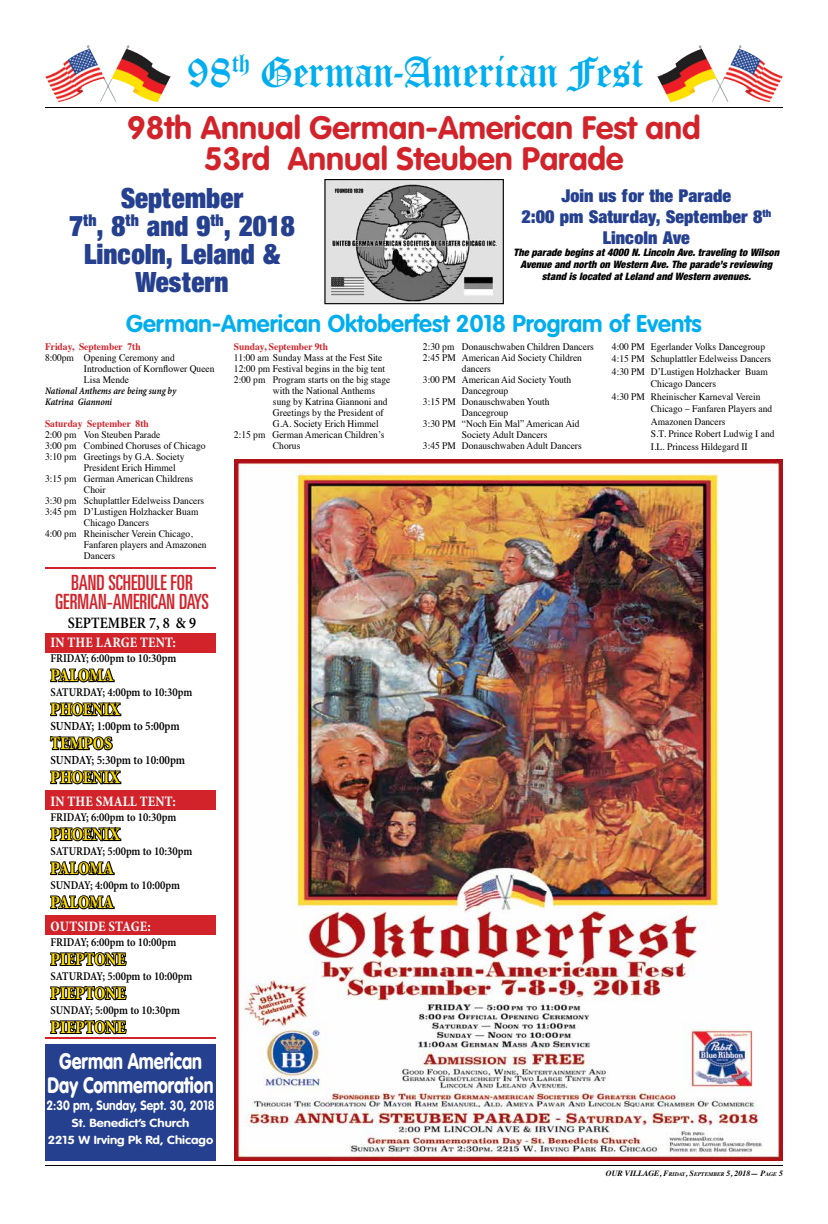
<style>
.page{position:relative;width:828px;height:1224px;background:#fff}
.page>*{position:absolute;margin:0;border:0;box-sizing:border-box;transform-origin:0 0}
.t1{font:45px "Chaucer DTC";color:#00aeef}
.t2{font:700 32px/31px "VAG Rounded";color:#d2232a;text-align:center}
.t3{font:30px/28px "Sans Extra Black Condensed DTC";color:#25408f;text-align:center;scale:.96 1}
.t4{font:700 24px "VAG Rounded";color:#00aeef}
.t5{font:900 22px/24px "VAG Rounded";color:#fff;text-align:center;scale:.8 1}
.t6{font:ultra-condensed 21px/19px "Univers";color:#d2232a;text-align:center;scale:.96 1}
.t7{font:19px/21px "Sans Extra Black Condensed DTC";color:#25408f;text-align:center}
.t8{font:700 condensed 18px "Minion Pro";letter-spacing:-.005em;color:#fd0;scale:.96 1}
.t9{font:600 condensed 16px "Minion Pro";color:#000;scale:.96 1}
.t10{font:700 condensed 14.6px "Minion Pro";letter-spacing:.01em;color:#fff;scale:.96 1}
.t11{font:700 13.3px "VAG Rounded";color:#fff;scale:.89 1}
.t12{font:600 condensed 12.5px "Minion Pro";color:#000;scale:.96 1}
.t13{font:600 condensed 12px "Minion Pro";color:#000;scale:.96 1}
.t14{font:700 11.5px/17px "VAG Rounded";color:#fff;text-align:center;scale:1.13 1}
.t15{font:11px/12px "Sans Black Condensed Oblique DTC";color:#000;text-align:center}
.t16{font:10px/11px "Times";color:#000;scale:.95 1}
.t17{font:700 10px "Times";color:#d2232a;scale:.95 1}
.t18{font:10px/11px "Minion Pro Semibold Cn It Capt";letter-spacing:-.005em;color:#000;scale:.95 1}
.t19{font:italic 700 5.6px "Times";color:#000}
.s1{font-size:8px}
</style>
<div class="page">
<hr style="left:45px;top:1165px;width:738px;height:1px;background:#000">
<hr style="left:45px;top:107px;width:738px;height:1px;background:#000">
<div style="left:45px;top:915px;width:171px;height:19px;background:#d2232a"></div>
<div style="left:45px;top:791px;width:171px;height:19px;background:#d2232a"></div>
<div style="left:45px;top:633px;width:171px;height:19px;background:#d2232a"></div>
<svg style="left:50px;top:668px;width:65px;height:15px"></svg>
<svg style="left:50px;top:702px;width:72px;height:15px"></svg>
<svg style="left:49px;top:736px;width:64px;height:15px"></svg>
<svg style="left:50px;top:770px;width:72px;height:15px"></svg>
<svg style="left:50px;top:827px;width:72px;height:15px"></svg>
<svg style="left:50px;top:861px;width:65px;height:15px"></svg>
<svg style="left:50px;top:895px;width:65px;height:15px"></svg>
<svg style="left:50px;top:952px;width:77px;height:15px"></svg>
<svg style="left:50px;top:986px;width:77px;height:15px"></svg>
<svg style="left:50px;top:1020px;width:77px;height:15px"></svg>
<div style="left:45px;top:1044px;width:171px;height:117px;background:#25408f"></div>
<hr style="left:45px;top:567px;width:171px;height:2px;background:#d2232a">
<img style="left:59px;top:45px;width:69px;height:39px">
<img style="left:674px;top:45px;width:65px;height:39px">
<img style="left:326px;top:181px;width:176px;height:121px">
<div style="left:324px;top:179px;width:180px;height:125px;border:1px solid #000"></div>
<hr style="left:45px;top:1037px;width:171px;height:2px;background:#d2232a">
<img style="left:234px;top:459px;width:549px;height:702px">
<h1 class="t1" style="left:187px;top:45px;width:457px">98<sup>th</sup> German-American Fest</h1>
<h2 class="t2" style="left:127px;top:112px;width:575px">98th Annual German-American Fest and<br>53rd Annual Steuben Parade</h2>
<h3 class="t3" style="left:69px;top:183px;width:237px">September<br>7<sup>th</sup>, 8<sup>th</sup> and 9<sup>th</sup>, 2018<br>Lincoln, Leland &amp;<br>Western</h3>
<h3 class="t7" style="left:521px;top:185px;width:251px">Join us for the Parade<br>2:00 pm Saturday, September 8<sup>th<br></sup>Lincoln Ave</h3>
<p class="t15" style="left:514px;top:246px;width:267px">The parade begins at 4000 N. Lincoln Ave. traveling to Wilson<br>Avenue and north on Western Ave. The parade’s reviewing stand is located at Leland and Western avenues.</p>
<h3 class="t4" style="left:126px;top:309px;width:577px">German-American Oktoberfest 2018 Program of Events</h3>
<p class="t17" style="left:45px;top:337px;width:102px">Friday, September 7th</p>
<p class="t16" style="left:84px;top:351px;width:139px;text-indent:-39px">8:00pm Opening Ceremony and<br>Introduction of Kornflower Queen<br>Lisa Mende</p>
<p class="t18" style="left:45px;top:385px;width:140px">National Anthems are being sung by<br>Katrina Giannoni</p>
<p class="t17" style="left:45px;top:414px;width:111px">Saturday September 8th</p>
<p class="t16" style="left:45px;top:428px;width:123px">2:00 pm Von Steuben Parade</p>
<p class="t16" style="left:45px;top:439px;width:171px">3:00 pm Combined Choruses of Chicago</p>
<p class="t16" style="left:45px;top:450px;width:148px">3:10 pm Greetings by G.A. Society</p>
<p class="t16" style="left:84px;top:461px;width:98px">President Erich Himmel</p>
<p class="t16" style="left:45px;top:472px;width:158px">3:15 pm German American Childrens</p>
<p class="t16" style="left:84px;top:483px;width:24px">Choir</p>
<p class="t16" style="left:45px;top:494px;width:169px">3:30 pm Schuplattler Edelweiss Dancers</p>
<p class="t16" style="left:45px;top:505px;width:163px">3:45 pm D’Lustigen Holzhacker Buam</p>
<p class="t16" style="left:84px;top:516px;width:70px">Chicago Dancers</p>
<p class="t16" style="left:45px;top:527px;width:157px">4:00 pm Rheinischer Verein Chicago,</p>
<p class="t16" style="left:84px;top:538px;width:131px">Fanfaren players and Amazonen</p>
<p class="t16" style="left:84px;top:549px;width:34px">Dancers</p>
<h3 class="t6" style="left:55px;top:573px;width:162px">BAND SCHEDULE FOR<br>GERMAN-AMERICAN DAYS</h3>
<h3 class="t9" style="left:68px;top:613px;width:135px">SEPTEMBER 7, 8 &amp; 9</h3>
<h3 class="t10" style="left:51px;top:632px;width:132px">IN THE LARGE TENT:</h3>
<p class="t13" style="left:51px;top:651px;width:132px">FRIDAY; 6:00pm to 10:30pm</p>
<h3 class="t8" style="left:51px;top:663px;width:67px">PALOMA</h3>
<p class="t13" style="left:51px;top:685px;width:149px">SATURDAY; 4:00pm to 10:30pm</p>
<h3 class="t8" style="left:51px;top:697px;width:74px">PHOENIX</h3>
<p class="t12" style="left:51px;top:719px;width:136px">SUNDAY; 1:00pm to 5:00pm</p>
<h3 class="t8" style="left:51px;top:731px;width:66px">TEMPOS</h3>
<p class="t12" style="left:51px;top:753px;width:142px">SUNDAY; 5:30pm to 10:00pm</p>
<h3 class="t8" style="left:51px;top:765px;width:74px">PHOENIX</h3>
<h3 class="t10" style="left:51px;top:791px;width:132px">IN THE SMALL TENT:</h3>
<p class="t13" style="left:51px;top:810px;width:132px">FRIDAY; 6:00pm to 10:30pm</p>
<h3 class="t8" style="left:51px;top:822px;width:74px">PHOENIX</h3>
<p class="t13" style="left:51px;top:844px;width:149px">SATURDAY; 5:00pm to 10:30pm</p>
<h3 class="t8" style="left:51px;top:856px;width:67px">PALOMA</h3>
<p class="t13" style="left:51px;top:878px;width:136px">SUNDAY; 4:00pm to 10:00pm</p>
<h3 class="t8" style="left:51px;top:890px;width:67px">PALOMA</h3>
<h3 class="t10" style="left:51px;top:916px;width:106px">OUTSIDE STAGE:</h3>
<p class="t13" style="left:51px;top:935px;width:132px">FRIDAY; 6:00pm to 10:00pm</p>
<h3 class="t8" style="left:51px;top:947px;width:69px">PIEPTONE</h3>
<p class="t13" style="left:51px;top:969px;width:149px">SATURDAY; 5:00pm to 10:00pm</p>
<h3 class="t8" style="left:51px;top:981px;width:69px">PIEPTONE</h3>
<p class="t13" style="left:51px;top:1003px;width:136px">SUNDAY; 5:00pm to 10:30pm</p>
<h3 class="t8" style="left:51px;top:1015px;width:69px">PIEPTONE</h3>
<h3 class="t5" style="left:48px;top:1048px;width:209px">German American<br>Day Commemoration</h3>
<h3 class="t11" style="left:46px;top:1097px;width:190px">2:30 pm, Sunday, Sept. 30, 2018</h3>
<p class="t14" style="left:48px;top:1114px;width:148px">St. Benedict’s Church<br>2215 W Irving Pk Rd, Chicago</p>
<p class="t17" style="left:234px;top:337px;width:101px">Sunday, September 9th</p>
<p class="t16" style="left:234px;top:351px;width:158px">11:00 am Sunday Mass at the Fest Site</p>
<p class="t16" style="left:234px;top:362px;width:161px">12:00 pm Festival begins in the big tent</p>
<p class="t16" style="left:234px;top:373px;width:166px">2:00 pm Program starts on the big stage</p>
<p class="t16" style="left:273px;top:384px;width:109px">with the National Anthems</p>
<p class="t16" style="left:273px;top:395px;width:122px">sung by Katrina Giannoni and</p>
<p class="t16" style="left:273px;top:406px;width:118px">Greetings by the President of</p>
<p class="t16" style="left:273px;top:417px;width:113px">G.A. Society Erich Himmel</p>
<p class="t16" style="left:234px;top:428px;width:160px">2:15 pm German American Children’s</p>
<p class="t16" style="left:273px;top:439px;width:30px">Chorus</p>
<p class="t16" style="left:423px;top:340px;width:181px">2:30 pm Donauschwaben Children Dancers</p>
<p class="t16" style="left:423px;top:351px;width:169px">2:45 PM American Aid Society Children</p>
<p class="t16" style="left:462px;top:362px;width:32px">dancers</p>
<p class="t16" style="left:423px;top:373px;width:158px">3:00 PM American Aid Society Youth</p>
<p class="t16" style="left:462px;top:384px;width:50px">Dancegroup</p>
<p class="t16" style="left:423px;top:395px;width:135px">3:15 PM Donauschwaben Youth</p>
<p class="t16" style="left:462px;top:406px;width:50px">Dancegroup</p>
<p class="t16" style="left:423px;top:417px;width:166px">3:30 PM “Noch Ein Mal” American Aid</p>
<p class="t16" style="left:462px;top:428px;width:91px">Society Adult Dancers</p>
<p class="t16" style="left:423px;top:439px;width:169px">3:45 PM Donauschwaben Adult Dancers</p>
<p class="t16" style="left:612px;top:340px;width:163px">4:00 PM Egerlander Volks Dancegroup</p>
<p class="t16" style="left:612px;top:352px;width:169px">4:15 PM Schuplattler Edelweiss Dancers</p>
<p class="t16" style="left:612px;top:365px;width:166px">4:30 PM D’Lustigen Holzhacker Buam</p>
<p class="t16" style="left:651px;top:377px;width:70px">Chicago Dancers</p>
<p class="t16" style="left:612px;top:390px;width:158px">4:30 PM Rheinischer Karneval Verein</p>
<p class="t16" style="left:651px;top:402px;width:129px">Chicago – Fanfaren Players and</p>
<p class="t16" style="left:651px;top:415px;width:80px">Amazonen Dancers</p>
<p class="t16" style="left:651px;top:427px;width:132px">S.T. Prince Robert Ludwig I and</p>
<p class="t16" style="left:651px;top:440px;width:103px">I.L. Princess Hildegard II</p>
<p class="t19" style="left:606px;top:1169px;width:179px"><span class="s1">OUR VILLAGE, F</span>RIDAY<span class="s1">, S</span>EPTEMBER <span class="s1">5, 2018— P</span>AGE <span class="s1">5</span></p>
</div>
